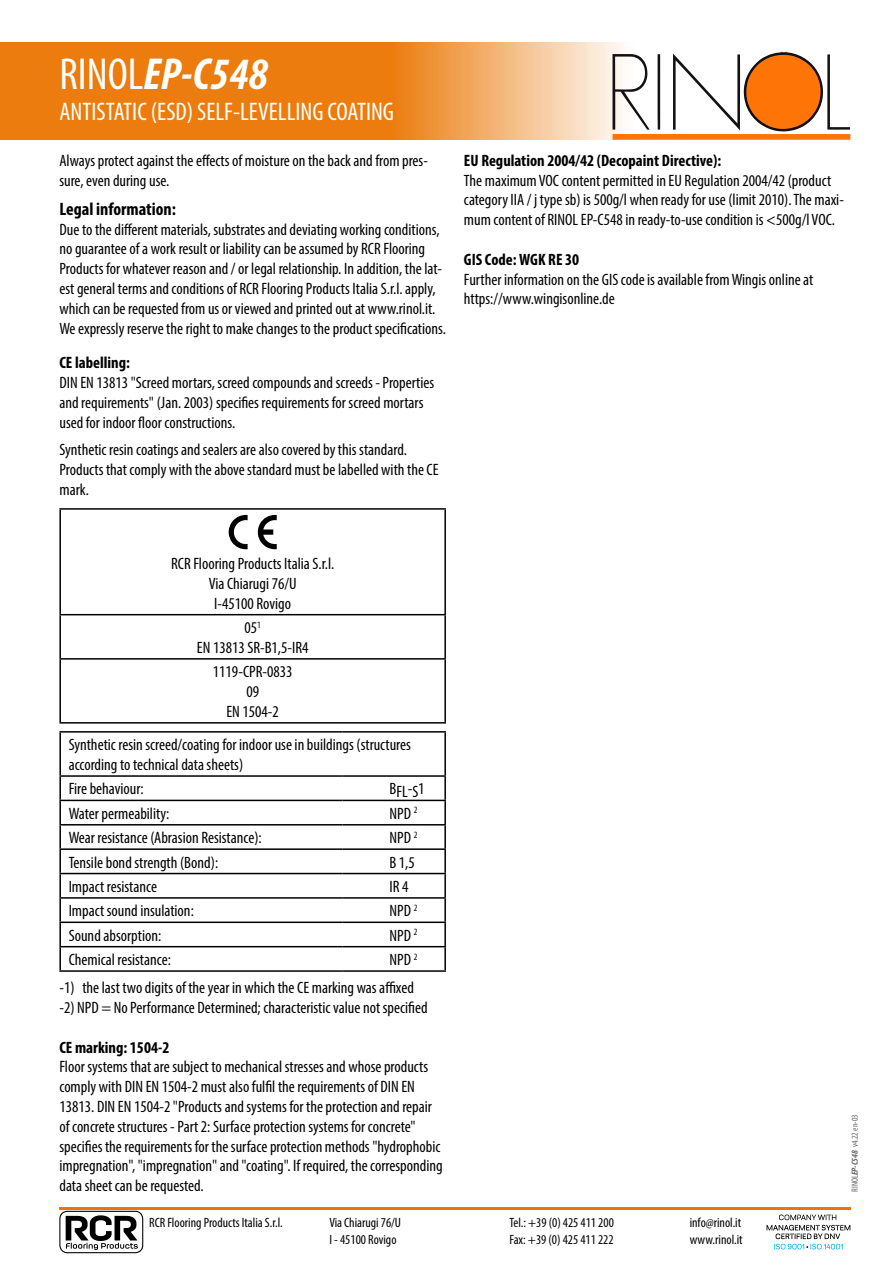
<style>
.page{position:relative;width:893px;height:1263px;background:#fff}
.page>*{position:absolute;margin:0;border:0;box-sizing:border-box;transform-origin:0 0}
.t1{font:italic 700 condensed 45px "Myriad Pro";color:#fff}
.t2{font:condensed 25.5px "Myriad Pro";color:#fff}
.t3{font:700 condensed 18px "Myriad Pro";color:#000}
.t4{font:condensed 16.5px/19.8px "Myriad Pro";color:#000}
.t5{font:700 condensed 16.5px "Myriad Pro";color:#000}
.t6{font:condensed 13.5px/16.2px "Myriad Pro";color:#000}
.t7{font:condensed 9px "Myriad Pro";color:#67676b}
.s1{font-weight:400;font-style:normal}
.s2{font-weight:700;font-style:italic}
</style>
<div class="page">
<hr style="left:59px;top:508px;width:387px;height:2px;background:#000">
<hr style="left:59px;top:510px;width:2px;height:104px;background:#000">
<hr style="left:444px;top:510px;width:2px;height:104px;background:#000">
<hr style="left:59px;top:614px;width:387px;height:1px;background:#000">
<hr style="left:59px;top:615px;width:2px;height:43px;background:#000">
<hr style="left:444px;top:615px;width:2px;height:43px;background:#000">
<hr style="left:59px;top:658px;width:387px;height:2px;background:#000">
<hr style="left:59px;top:660px;width:2px;height:62px;background:#000">
<hr style="left:444px;top:660px;width:2px;height:62px;background:#000">
<hr style="left:59px;top:722px;width:387px;height:2px;background:#000">
<svg style="left:229px;top:515px;width:19px;height:34px"></svg>
<svg style="left:257px;top:515px;width:20px;height:34px"></svg>
<hr style="left:59px;top:731px;width:284px;height:2px;background:#000">
<hr style="left:59px;top:733px;width:2px;height:42px;background:#000">
<hr style="left:343px;top:731px;width:103px;height:2px;background:#000">
<hr style="left:444px;top:733px;width:2px;height:42px;background:#000">
<hr style="left:59px;top:775px;width:284px;height:2px;background:#000">
<hr style="left:59px;top:777px;width:2px;height:23px;background:#000">
<hr style="left:343px;top:775px;width:103px;height:2px;background:#000">
<hr style="left:444px;top:777px;width:2px;height:23px;background:#000">
<hr style="left:59px;top:800px;width:284px;height:1px;background:#000">
<hr style="left:59px;top:801px;width:2px;height:23px;background:#000">
<hr style="left:343px;top:800px;width:103px;height:1px;background:#000">
<hr style="left:444px;top:801px;width:2px;height:23px;background:#000">
<hr style="left:59px;top:824px;width:284px;height:1px;background:#000">
<hr style="left:59px;top:825px;width:2px;height:23px;background:#000">
<hr style="left:343px;top:824px;width:103px;height:1px;background:#000">
<hr style="left:444px;top:825px;width:2px;height:23px;background:#000">
<hr style="left:59px;top:848px;width:284px;height:2px;background:#000">
<hr style="left:59px;top:850px;width:2px;height:23px;background:#000">
<hr style="left:343px;top:848px;width:103px;height:2px;background:#000">
<hr style="left:444px;top:850px;width:2px;height:23px;background:#000">
<hr style="left:59px;top:873px;width:284px;height:1px;background:#000">
<hr style="left:59px;top:874px;width:2px;height:23px;background:#000">
<hr style="left:343px;top:873px;width:103px;height:1px;background:#000">
<hr style="left:444px;top:874px;width:2px;height:23px;background:#000">
<hr style="left:59px;top:897px;width:284px;height:2px;background:#000">
<hr style="left:59px;top:899px;width:2px;height:22px;background:#000">
<hr style="left:343px;top:897px;width:103px;height:2px;background:#000">
<hr style="left:444px;top:899px;width:2px;height:22px;background:#000">
<hr style="left:59px;top:921px;width:284px;height:2px;background:#000">
<hr style="left:59px;top:923px;width:2px;height:23px;background:#000">
<hr style="left:343px;top:921px;width:103px;height:2px;background:#000">
<hr style="left:444px;top:923px;width:2px;height:23px;background:#000">
<hr style="left:59px;top:946px;width:284px;height:1px;background:#000">
<hr style="left:59px;top:947px;width:2px;height:23px;background:#000">
<hr style="left:343px;top:946px;width:103px;height:1px;background:#000">
<hr style="left:444px;top:947px;width:2px;height:23px;background:#000">
<hr style="left:59px;top:970px;width:284px;height:2px;background:#000">
<hr style="left:343px;top:970px;width:103px;height:2px;background:#000">
<hr style="left:59px;top:1207px;width:791px;height:2px;background:#ea7500">
<svg style="left:0;top:42px;width:851px;height:98px;background:#ef9943"></svg>
<svg style="left:612px;top:54px;width:38px;height:76px"></svg>
<svg style="left:657px;top:54px;width:3px;height:76px"></svg>
<svg style="left:673px;top:52px;width:177px;height:80px"></svg>
<div style="left:612px;top:134px;width:238px;height:6px;background:#ff7406"></div>
<svg style="left:59px;top:1211px;width:84px;height:42px"></svg>
<svg style="left:766px;top:1214px;width:84px;height:36px"></svg>
<h1 class="t1" style="left:60px;top:46px;width:210px"><span class="s1">RINOL</span>EP-C548</h1>
<h2 class="t2" style="left:60px;top:96px;width:336px">ANTISTATIC (ESD) SELF-LEVELLING COATING</h2>
<p class="t4" style="left:59px;top:150px;width:370px">Always protect against the effects of moisture on the back and from pres&shy;sure, even during use.</p>
<p class="t3" style="left:59px;top:197px;width:118px">Legal information:</p>
<p class="t4" style="left:59px;top:219px;width:388px">Due to the different materials, substrates and deviating working conditions, no guarantee of a work result or liability can be assumed by RCR Flooring Products for whatever reason and / or legal relationship. In addition, the lat&shy;est general terms and conditions of RCR Flooring Products Italia S.r.l. apply, which can be requested from us or viewed and printed out at www.rinol.it.<br>We expressly reserve the right to make changes to the product specifications.</p>
<p class="t5" style="left:59px;top:352px;width:72px">CE labelling:</p>
<p class="t4" style="left:59px;top:373px;width:376px">DIN EN 13813 "Screed mortars, screed compounds and screeds - Properties and requirements" (Jan. 2003) specifies requirements for screed mortars used for indoor floor constructions.</p>
<p class="t4" style="left:59px;top:439px;width:381px">Synthetic resin coatings and sealers are also covered by this standard.<br>Products that comply with the above standard must be labelled with the CE mark.</p>
<p class="t5" style="left:464px;top:150px;width:259px">EU Regulation 2004/42 (Decopaint Directive):</p>
<p class="t4" style="left:464px;top:170px;width:381px">The maximum VOC content permitted in EU Regulation 2004/42 (product category IIA / j type sb) is 500g/l when ready for use (limit 2010). The maxi&shy;mum content of RINOL EP-C548 in ready-to-use condition is &lt;500g/l VOC.</p>
<p class="t5" style="left:464px;top:249px;width:117px">GIS Code: WGK RE 30</p>
<p class="t4" style="left:464px;top:269px;width:351px">Further information on the GIS code is available from Wingis online at https://www.wingisonline.de</p>
<p class="t4" style="left:171px;top:553px;width:165px;text-align:center">RCR Flooring Products Italia S.r.l.<br>Via Chiarugi 76/U<br>I-45100 Rovigo</p>
<p class="t4" style="left:197px;top:617px;width:113px;text-align:center">05<sup>1<br></sup>EN 13813 SR-B1,5-IR4</p>
<p class="t4" style="left:213px;top:662px;width:81px;text-align:center">1119-CPR-0833<br>09<br>EN 1504-2</p>
<p class="t4" style="left:69px;top:735px;width:344px">Synthetic resin screed/coating for indoor use in buildings (structures according to technical data sheets)</p>
<p class="t4" style="left:69px;top:779px;width:77px">Fire behaviour:</p>
<p class="t4" style="left:389px;top:780px;width:37px">BFL-S1</p>
<p class="t4" style="left:69px;top:803px;width:102px">Water permeability:</p>
<p class="t4" style="left:389px;top:803px;width:29px">NPD <sup>2</sup></p>
<p class="t4" style="left:69px;top:828px;width:195px">Wear resistance (Abrasion Resistance):</p>
<p class="t4" style="left:389px;top:828px;width:29px">NPD <sup>2</sup></p>
<p class="t4" style="left:69px;top:852px;width:151px">Tensile bond strength (Bond):</p>
<p class="t4" style="left:389px;top:852px;width:27px">B 1,5</p>
<p class="t4" style="left:69px;top:876px;width:90px">Impact resistance</p>
<p class="t4" style="left:389px;top:876px;width:20px">IR 4</p>
<p class="t4" style="left:69px;top:901px;width:127px">Impact sound insulation:</p>
<p class="t4" style="left:389px;top:901px;width:29px">NPD <sup>2</sup></p>
<p class="t4" style="left:69px;top:925px;width:94px">Sound absorption:</p>
<p class="t4" style="left:389px;top:925px;width:29px">NPD <sup>2</sup></p>
<p class="t4" style="left:69px;top:949px;width:104px">Chemical resistance:</p>
<p class="t4" style="left:59px;top:945px;width:359px;line-height:28px;text-align:right">NPD <sup>2<br></sup>-1) the last two digits of the year in which the CE marking was affixed</p>
<p class="t4" style="left:59px;top:997px;width:370px">-2) NPD = No Performance Determined; characteristic value not specified</p>
<p class="t5" style="left:59px;top:1037px;width:111px">CE marking: 1504-2</p>
<p class="t4" style="left:59px;top:1057px;width:385px">Floor systems that are subject to mechanical stresses and whose products comply with DIN EN 1504-2 must also fulfil the requirements of DIN EN 13813. DIN EN 1504-2 "Products and systems for the protection and repair of concrete structures - Part 2: Surface protection systems for concrete" specifies the requirements for the surface protection methods "hydrophobic impregnation", "impregnation" and "coating". If required, the corresponding data sheet can be requested.</p>
<p class="t6" style="left:149px;top:1215px;width:135px">RCR Flooring Products Italia S.r.l.</p>
<p class="t6" style="left:329px;top:1215px;width:73px">Via Chiarugi 76/U<br>I - 45100 Rovigo</p>
<p class="t6" style="left:510px;top:1215px;width:106px">Tel.: +39 (0) 425 411 200<br>Fax: +39 (0) 425 411 222</p>
<p class="t6" style="left:690px;top:1215px;width:54px">info@rinol.it www.rinol.it</p>
<p class="t7" style="left:849px;top:1192px;width:79px;rotate:-90deg">RINOL<span class="s2">EP-C548</span> v4.22 en-03</p>
</div>
